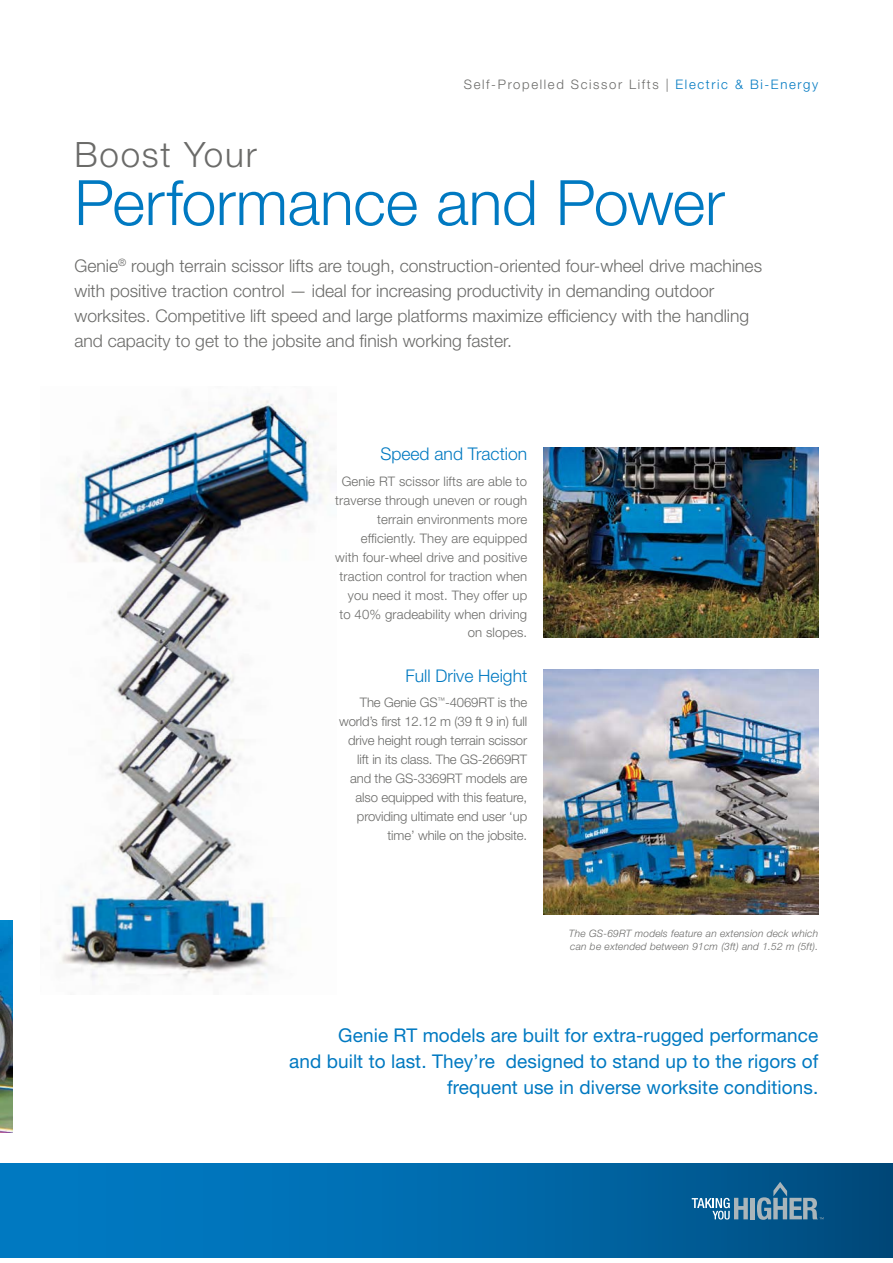
<style>
.page{position:relative;width:893px;height:1263px;background:#fff}
.page>*{position:absolute;margin:0;border:0;box-sizing:border-box;transform-origin:0 0}
.t1{font:300 62.7px "Helvetica Neue LT Std";letter-spacing:-.005em;color:#0079c1}
.t2{font:300 34.95px "Helvetica Neue LT Std";letter-spacing:.05em;color:#6b6b69}
.t3{font:18.9px/26.2px "Helvetica Neue LT Std";letter-spacing:.005em;color:#0079c1;text-align:right}
.t4{font:300 17.55px/24.8px "Helvetica Neue LT Std";color:#6b6b69}
.t5{font:300 17.55px "Helvetica Neue LT Std";color:#0079c1}
.t6{font:300 13.05px/18.9px "Helvetica Neue LT Std";letter-spacing:.01em;color:#6b6b69;text-align:right}
.t7{font:300 13.05px/18.9px "Helvetica Neue LT Std";letter-spacing:-.01em;color:#6b6b69;text-align:right}
.t8{font:300 13.05px "Helvetica Neue LT Std";letter-spacing:.125em;color:#6b6b69}
.t9{font:italic 300 10.2px/13px "Helvetica Neue LT Std";letter-spacing:.02em;color:#6b6b69}
.s1{color:#0079c1}
</style>
<div class="page">
<div style="left:12px;top:1164px;width:881px;height:93px;background:linear-gradient(to right,#0081cd,#004f83)"></div>
<div style="left:0;top:1164px;width:12px;height:93px;background:#0079c1"></div>
<svg style="left:692px;top:1198px;width:56px;height:22px"></svg>
<div style="left:750px;top:1198px;width:5px;height:21px;background:#aab5ba"></div>
<svg style="left:757px;top:1182px;width:66px;height:38px;background:#3b7398"></svg>
<img style="left:0;top:920px;width:12px;height:212px">
<img style="left:57px;top:394px;width:273px;height:591px">
<img style="left:543px;top:669px;width:275px;height:246px">
<img style="left:543px;top:448px;width:275px;height:190px">
<p class="t8" style="left:464px;top:80px;width:356px">Self-Propelled Scissor Lifts | <span class="s1">Electric &amp; Bi-Energy</span></p>
<h2 class="t2" style="left:74px;top:142px;width:184px">Boost Your</h2>
<h1 class="t1" style="left:74px;top:180px;width:652px">Performance and Power</h1>
<p class="t4" style="left:74px;top:255px;width:689px">Genie<sup>®</sup> rough terrain scissor lifts are tough, construction-oriented four-wheel drive machines with positive traction control — ideal for increasing productivity in demanding outdoor worksites. Competitive lift speed and large platforms maximize efficiency with the handling and capacity to get to the jobsite and finish working faster.</p>
<p class="t5" style="left:380px;top:448px;width:148px">Speed and Traction</p>
<p class="t6" style="left:335px;top:473px;width:193px">Genie RT scissor lifts are able to traverse through uneven or rough terrain environments more efficiently. They are equipped with four-wheel drive and positive traction control for traction when you need it most. They offer up to 40% gradeability when driving on slopes.</p>
<p class="t5" style="left:405px;top:669px;width:123px">Full Drive Height</p>
<p class="t7" style="left:339px;top:694px;width:190px">The Genie GS<sup>™</sup>-4069RT is the world’s first 12.12 m (39 ft 9 in) full drive height rough terrain scissor lift in its class. The GS-2669RT and the GS-3369RT models are also equipped with this feature, providing ultimate end user ‘up time’ while on the jobsite.</p>
<p class="t9" style="left:569px;top:927px;width:251px">The GS-69RT models feature an extension deck which can be extended between 91cm (3ft) and 1.52 m (5ft).</p>
<p class="t3" style="left:289px;top:1023px;width:531px">Genie RT models are built for extra-rugged performance<br>and built to last. They’re designed to stand up to the rigors of frequent use in diverse worksite conditions.</p>
</div>
